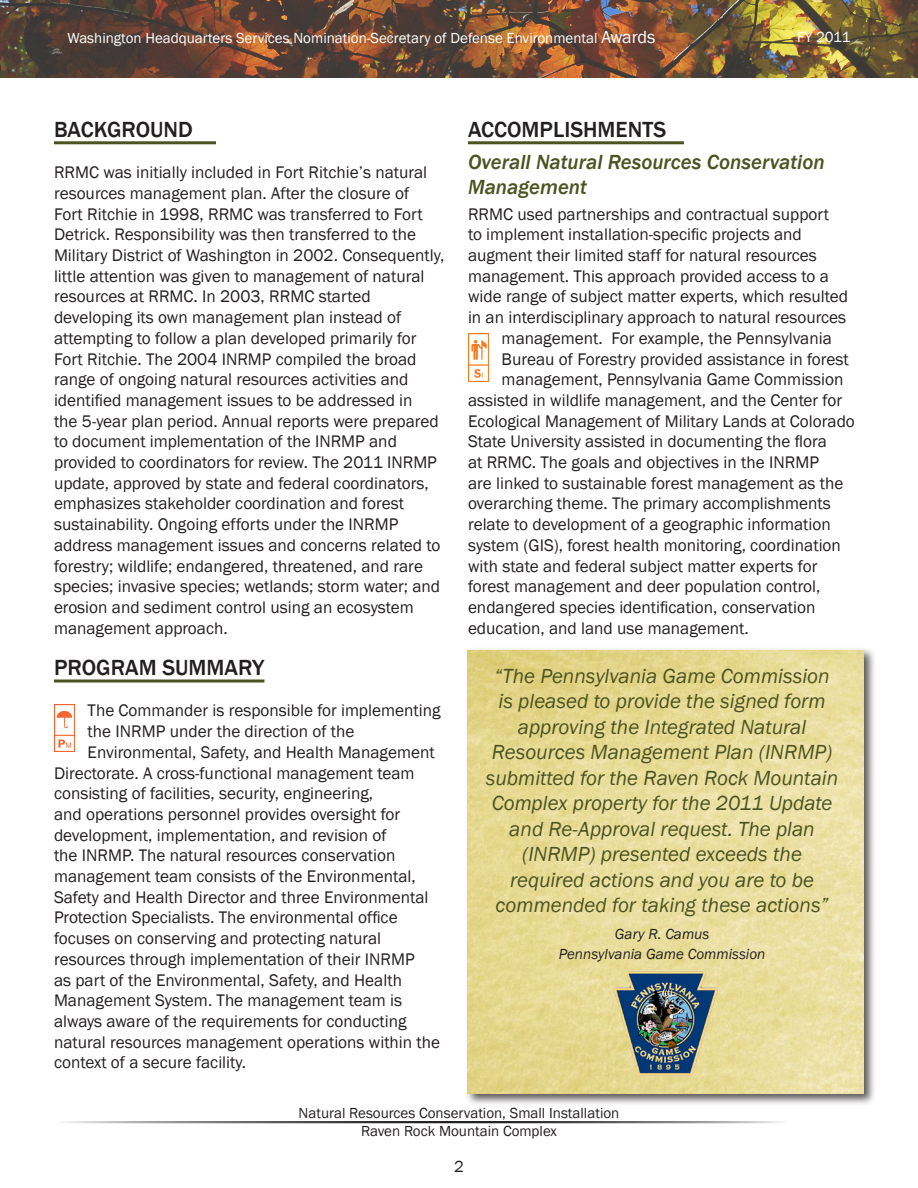
<style>
.page{position:relative;width:918px;height:1188px;background:#fff}
.page>*{position:absolute;margin:0;border:0;box-sizing:border-box;transform-origin:0 0}
.Header_1{font:500 22.5px "Franklin Gothic";color:#231f20}
.Quote_Large{font:italic 21px/25.5px "Franklin Gothic";color:#4b5320;text-align:center}
.Header_2{font:italic 500 21px/25.2px "Franklin Gothic";color:#4b5320}
.Body_1{font:17.25px/20.7px "Franklin Gothic";color:#231f20}
.Body_1-2{font:16.5px "Franklin Gothic";color:#231f20}
.t1{font:15px "Franklin Gothic";color:#fff}
.t2{font:15px "Franklin Gothic";color:#231f20}
.t3{font:italic 15px "Franklin Gothic";color:#231f20}
.s1{font-size:18px}
</style>
<div class="page">
<img style="left:0;top:0;width:918px;height:78px">
<div style="left:465px;top:647px;width:411px;height:459px;background:#231f20;opacity:.75"></div>
<img style="left:468px;top:650px;width:396px;height:443px">
<img style="left:612px;top:968px;width:108px;height:110px">
<hr style="left:54px;top:141px;width:162px;height:3px;background:#4b5320">
<hr style="left:54px;top:680px;width:210px;height:2px;background:#4b5320">
<hr style="left:468px;top:141px;width:216px;height:3px;background:#4b5320">
<img style="left:54px;top:704px;width:20px;height:47px">
<img style="left:468px;top:334px;width:20px;height:47px">
<p class="t1" style="left:68px;top:29px;width:590px">Washington Headquarters Services Nomination-Secretary of Defense Environmental <span class="s1">Awards</span></p>
<p class="t1" style="left:797px;top:28px;width:55px">FY 2011</p>
<p class="Header_1" style="left:54px;top:115px;width:141px">BACKGROUND</p>
<p class="Body_1" style="left:54px;top:162px;width:392px">RRMC was initially included in Fort Ritchie’s natural resources management plan. After the closure of<br>Fort Ritchie in 1998, RRMC was transferred to Fort Detrick. Responsibility was then transferred to the Military District of Washington in 2002. Consequently, little attention was given to management of natural resources at RRMC. In 2003, RRMC started developing its own management plan instead of attempting to follow a plan developed primarily for Fort Ritchie. The 2004 INRMP compiled the broad range of ongoing natural resources activities and identified management issues to be addressed in<br>the 5-year plan period. Annual reports were prepared to document implementation of the INRMP and provided to coordinators for review. The 2011 INRMP update, approved by state and federal coordinators, emphasizes stakeholder coordination and forest sustainability. Ongoing efforts under the INRMP address management issues and concerns related to forestry; wildlife; endangered, threatened, and rare species; invasive species; wetlands; storm water; and erosion and sediment control using an ecosystem management approach.</p>
<p class="Header_1" style="left:54px;top:654px;width:212px">PROGRAM SUMMARY</p>
<p class="Body_1" style="left:88px;top:701px;width:354px">The Commander is responsible for implementing</p>
<p class="Body_1" style="left:88px;top:721px;width:268px">the INRMP under the direction of the</p>
<p class="Body_1" style="left:88px;top:742px;width:349px">Environmental, Safety, and Health Management</p>
<p class="Body_1" style="left:54px;top:763px;width:362px">Directorate. A cross-functional management team</p>
<p class="Body_1" style="left:54px;top:783px;width:321px">consisting of facilities, security, engineering,</p>
<p class="Body_1" style="left:54px;top:804px;width:348px">and operations personnel provides oversight for</p>
<p class="Body_1" style="left:54px;top:825px;width:334px">development, implementation, and revision of</p>
<p class="Body_1" style="left:54px;top:846px;width:343px">the INRMP. The natural resources conservation</p>
<p class="Body_1" style="left:54px;top:866px;width:363px">management team consists of the Environmental,</p>
<p class="Body_1" style="left:54px;top:887px;width:376px">Safety and Health Director and three Environmental</p>
<p class="Body_1" style="left:54px;top:908px;width:345px">Protection Specialists. The environmental office</p>
<p class="Body_1" style="left:54px;top:928px;width:329px">focuses on conserving and protecting natural</p>
<p class="Body_1" style="left:54px;top:949px;width:362px">resources through implementation of their INRMP</p>
<p class="Body_1" style="left:54px;top:970px;width:350px">as part of the Environmental, Safety, and Health</p>
<p class="Body_1" style="left:54px;top:990px;width:350px">Management System. The management team is</p>
<p class="Body_1" style="left:54px;top:1011px;width:354px">always aware of the requirements for conducting</p>
<p class="Body_1" style="left:54px;top:1032px;width:388px">natural resources management operations within the</p>
<p class="Body_1" style="left:54px;top:1053px;width:194px">context of a secure facility.</p>
<p class="Header_1" style="left:468px;top:115px;width:200px">ACCOMPLISHMENTS</p>
<p class="Header_2" style="left:468px;top:149px;width:358px">Overall Natural Resources Conservation<br>Management</p>
<p class="Body_1" style="left:468px;top:204px;width:363px">RRMC used partnerships and contractual support</p>
<p class="Body_1" style="left:468px;top:225px;width:335px">to implement installation-specific projects and</p>
<p class="Body_1" style="left:468px;top:245px;width:350px">augment their limited staff for natural resources</p>
<p class="Body_1" style="left:468px;top:266px;width:362px">management. This approach provided access to a</p>
<p class="Body_1" style="left:468px;top:287px;width:382px">wide range of subject matter experts, which resulted</p>
<p class="Body_1" style="left:468px;top:307px;width:380px">in an interdisciplinary approach to natural resources</p>
<p class="Body_1" style="left:502px;top:328px;width:332px">management. For example, the Pennsylvania</p>
<p class="Body_1" style="left:502px;top:349px;width:349px">Bureau of Forestry provided assistance in forest</p>
<p class="Body_1" style="left:502px;top:369px;width:343px">management, Pennsylvania Game Commission</p>
<p class="Body_1" style="left:468px;top:390px;width:376px">assisted in wildlife management, and the Center for</p>
<p class="Body_1" style="left:468px;top:411px;width:388px">Ecological Management of Military Lands at Colorado</p>
<p class="Body_1" style="left:468px;top:432px;width:360px">State University assisted in documenting the flora</p>
<p class="Body_1" style="left:468px;top:452px;width:353px">at RRMC. The goals and objectives in the INRMP</p>
<p class="Body_1" style="left:468px;top:473px;width:377px">are linked to sustainable forest management as the</p>
<p class="Body_1" style="left:468px;top:494px;width:364px">overarching theme. The primary accomplishments</p>
<p class="Body_1" style="left:468px;top:514px;width:364px">relate to development of a geographic information</p>
<p class="Body_1" style="left:468px;top:535px;width:374px">system (GIS), forest health monitoring, coordination</p>
<p class="Body_1" style="left:468px;top:556px;width:351px">with state and federal subject matter experts for</p>
<p class="Body_1" style="left:468px;top:576px;width:354px">forest management and deer population control,</p>
<p class="Body_1" style="left:468px;top:597px;width:349px">endangered species identification, conservation</p>
<p class="Body_1" style="left:468px;top:618px;width:282px">education, and land use management.</p>
<p class="Quote_Large" style="left:486px;top:663px;width:354px">“The Pennsylvania Game Commission is pleased to provide the signed form approving the Integrated Natural Resources Management Plan (INRMP) submitted for the Raven Rock Mountain Complex property for the 2011 Update and Re-Approval request. The plan (INRMP) presented exceeds the required actions and you are to be commended for taking these actions”</p>
<p class="t3" style="left:615px;top:925px;width:96px">Gary R. Camus</p>
<p class="t3" style="left:559px;top:944px;width:208px">Pennsylvania Game Commission</p>
<p class="t2" style="left:299px;top:1103px;width:322px">Natural Resources Conservation, Small Installation</p>
<p class="t2" style="left:361px;top:1121px;width:197px">Raven Rock Mountain Complex</p>
<p class="Body_1-2" style="left:454px;top:1156px;width:11px">2</p>
</div>
